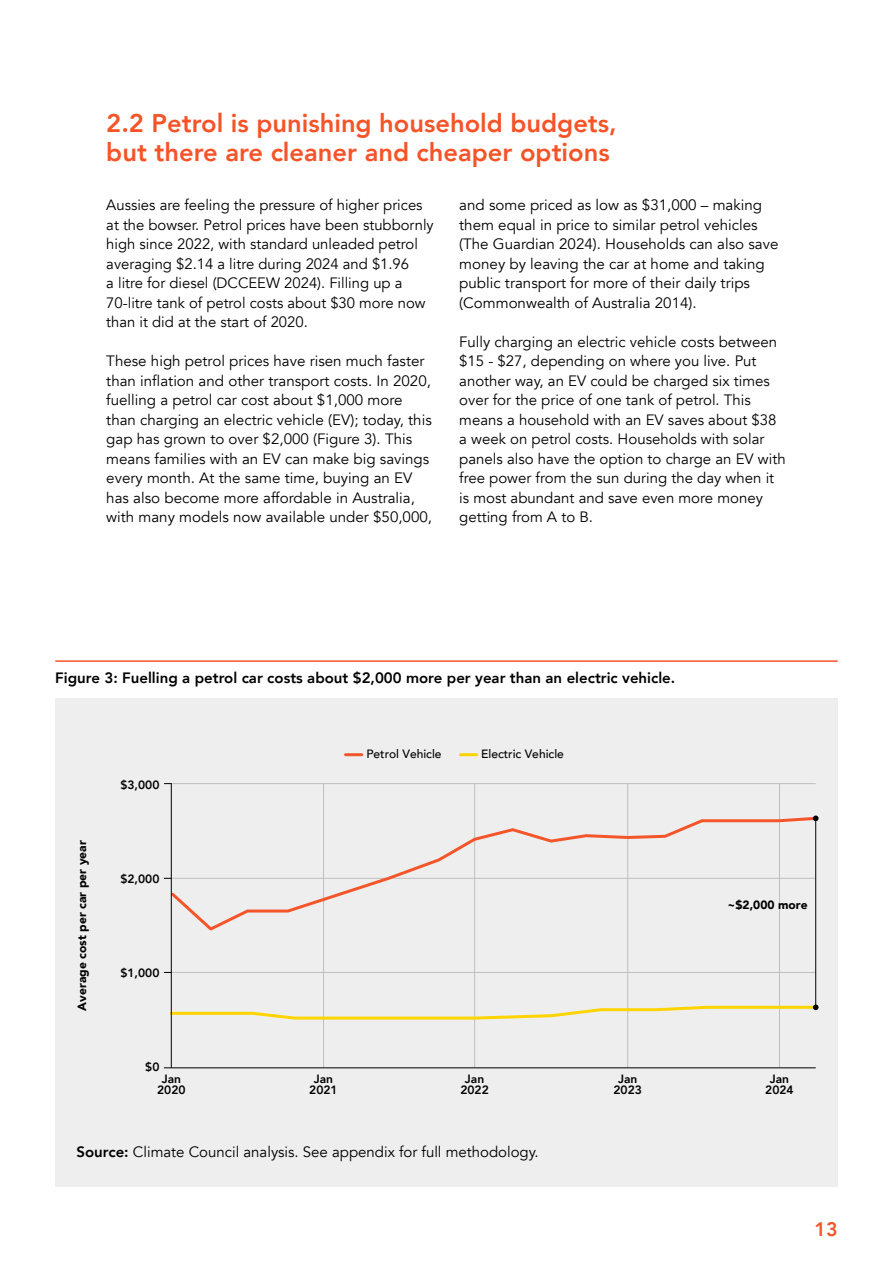
<style>
.page{position:relative;width:893px;height:1263px;background:#fff}
.page>*{position:absolute;margin:0;border:0;box-sizing:border-box;transform-origin:0 0}
.t1{font:800 25.5px/28.5px "Avenir";color:#f55429}
.t2{font:800 19.5px "Avenir";color:#f55429}
.t3{font:15px/19.5px "Avenir";color:#000}
.t4{font:800 15px "Avenir";color:#000}
.t5{font:800 12px/11.4px "Avenir";color:#000;text-align:center}
.t6{font:900 12px "Avenir";color:#000}
.t7{font:500 12px "Avenir";color:#000}
.s1{font-weight:800}
</style>
<div class="page">
<div style="left:55px;top:698px;width:783px;height:488px;background:#eee"></div>
<hr style="left:171px;top:783px;width:645px;height:1px;background:#bfbfbf">
<hr style="left:171px;top:972px;width:645px;height:1px;background:#bfbfbf">
<hr style="left:346px;top:753px;width:16px;height:3px;background:#f4552a">
<hr style="left:460px;top:753px;width:17px;height:3px;background:#ffd400">
<hr style="left:323px;top:784px;width:1px;height:284px;background:#bfbfbf">
<hr style="left:474px;top:784px;width:1px;height:284px;background:#bfbfbf">
<hr style="left:627px;top:784px;width:1px;height:284px;background:#bfbfbf">
<hr style="left:779px;top:784px;width:1px;height:284px;background:#bfbfbf">
<svg style="left:168px;top:815px;width:651px;height:119px"></svg>
<hr style="left:171px;top:783px;width:1px;height:285px;background:#000">
<hr style="left:815px;top:818px;width:1px;height:189px;background:#000">
<svg style="left:813px;top:815px;width:5px;height:6px"></svg>
<svg style="left:170px;top:1004px;width:649px;height:17px"></svg>
<hr style="left:171px;top:1067px;width:645px;height:1px;background:#000">
<hr style="left:55px;top:660px;width:783px;height:2px;background:#f55429">
<h1 class="t1" style="left:106px;top:109px;width:512px">2.2 Petrol is punishing household budgets, but there are cleaner and cheaper options</h1>
<p class="t3" style="left:106px;top:195px;width:329px">Aussies are feeling the pressure of higher prices at the bowser. Petrol prices have been stubbornly high since 2022, with standard unleaded petrol averaging $2.14 a litre during 2024 and $1.96<br>a litre for diesel (DCCEEW 2024). Filling up a 70-litre tank of petrol costs about $30 more now than it did at the start of 2020.</p>
<p class="t3" style="left:106px;top:351px;width:327px">These high petrol prices have risen much faster than inflation and other transport costs. In 2020, fuelling a petrol car cost about $1,000 more than charging an electric vehicle (EV); today, this gap has grown to over $2,000 (Figure 3). This means families with an EV can make big savings every month. At the same time, buying an EV has also become more affordable in Australia, with many models now available under $50,000,</p>
<p class="t3" style="left:459px;top:195px;width:321px">and some priced as low as $31,000 – making them equal in price to similar petrol vehicles (The Guardian 2024). Households can also save money by leaving the car at home and taking public transport for more of their daily trips (Commonwealth of Australia 2014).</p>
<p class="t3" style="left:459px;top:332px;width:328px">Fully charging an electric vehicle costs between $15 - $27, depending on where you live. Put another way, an EV could be charged six times over for the price of one tank of petrol. This means a household with an EV saves about $38 a week on petrol costs. Households with solar panels also have the option to charge an EV with free power from the sun during the day when it is most abundant and save even more money getting from A to B.</p>
<p class="t4" style="left:55px;top:666px;width:622px">Figure 3: Fuelling a petrol car costs about $2,000 more per year than an electric vehicle.</p>
<p class="t6" style="left:72px;top:1011px;width:172px;rotate:-90deg">Average cost per car per year</p>
<p class="t5" style="left:120px;top:779px;width:41px">$3,000</p>
<p class="t5" style="left:120px;top:873px;width:41px">$2,000</p>
<p class="t5" style="left:120px;top:967px;width:41px">$1,000</p>
<p class="t5" style="left:145px;top:1061px;width:16px">$0</p>
<p class="t7" style="left:366px;top:743px;width:77px">Petrol Vehicle</p>
<p class="t7" style="left:481px;top:743px;width:84px">Electric Vehicle</p>
<p class="t6" style="left:727px;top:895px;width:82px">~$2,000 more</p>
<p class="t5" style="left:157px;top:1073px;width:30px">Jan<br>2020</p>
<p class="t5" style="left:309px;top:1073px;width:30px">Jan<br>2021</p>
<p class="t5" style="left:460px;top:1073px;width:30px">Jan<br>2022</p>
<p class="t5" style="left:613px;top:1073px;width:30px">Jan<br>2023</p>
<p class="t5" style="left:765px;top:1073px;width:30px">Jan<br>2024</p>
<p class="t3" style="left:77px;top:1142px;width:464px"><span class="s1">Source:</span> Climate Council analysis. See appendix for full methodology.</p>
<h2 class="t2" style="left:815px;top:1214px;width:25px">13</h2>
</div>
